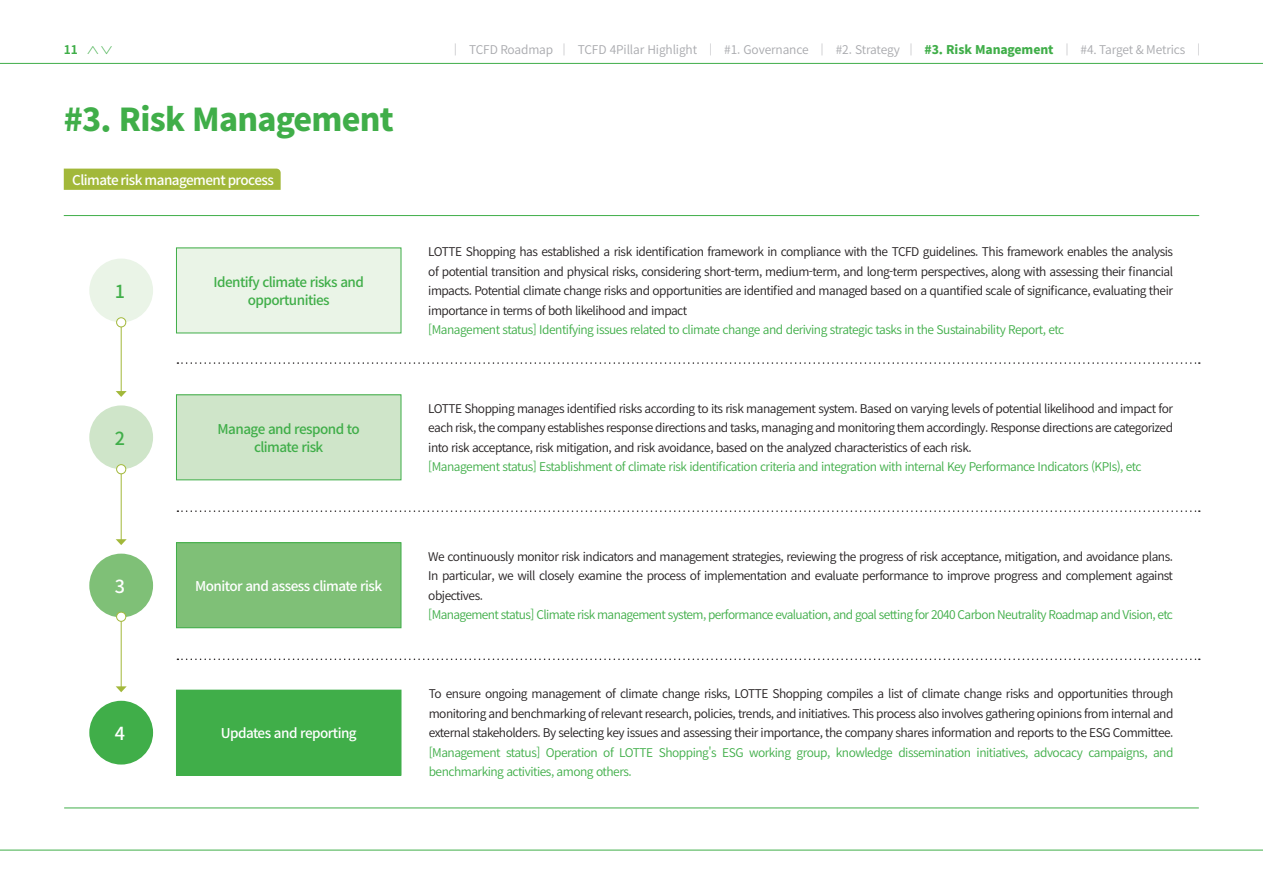
<style>
.page{position:relative;width:1263px;height:893px;background:#fff}
.page>*{position:absolute;margin:0;border:0;box-sizing:border-box;transform-origin:0 0}
.t1{font:900 31.5px "Noto Sans CJ Kkr";letter-spacing:-.025em;color:#40ae49}
.t2{font:500 18px "Noto Sans CJ Kkr";color:#fff}
.t3{font:500 18px "Noto Sans CJ Kkr";color:#40ae49}
.t4{font:500 13.5px "Noto Sans CJ Kkr";letter-spacing:-.04em;color:#fff}
.t5{font:500 13.5px/18px "Noto Sans CJ Kkr";letter-spacing:-.04em;color:#40ae49;text-align:center}
.t6{font:600 12px/19.5px "Noto Sans CJ Kkr";letter-spacing:-.04em;color:#231f20;text-align:justify}
.t7{font:600 12px/19.5px "Noto Sans CJ Kkr";letter-spacing:-.04em;color:#40ae49}
.t8{font:600 12px "Noto Sans CJ Kkr";letter-spacing:-.01em;color:#a8a9ad}
.t9{font:700 12px "Noto Sans CJ Kkr";color:#40ae49}
.s1{font-weight:300;font-size:10.5px}
.s2{font-weight:900;color:#40ae49}
</style>
<div class="page">
<hr style="left:0;top:850px;width:1263px;height:1px;background:#40ae49">
<hr style="left:0;top:63px;width:1263px;height:1px;background:#40ae49">
<hr style="left:121px;top:321px;width:1px;height:71px;background:#a2b83a">
<svg style="left:116px;top:391px;width:11px;height:6px"></svg>
<hr style="left:121px;top:470px;width:1px;height:70px;background:#a2b83a">
<svg style="left:116px;top:539px;width:11px;height:6px"></svg>
<hr style="left:121px;top:617px;width:1px;height:70px;background:#a2b83a">
<svg style="left:116px;top:686px;width:11px;height:6px"></svg>
<div style="left:176px;top:543px;width:225px;height:85px;background:#7fc077"></div>
<div style="left:176px;top:542px;width:225px;height:86px;border:1px solid #40ae49"></div>
<div style="left:176px;top:690px;width:225px;height:85px;background:#40ae49"></div>
<div style="left:176px;top:395px;width:225px;height:85px;background:#cfe5c9"></div>
<div style="left:176px;top:395px;width:225px;height:85px;border:1px solid #40ae49"></div>
<div style="left:176px;top:248px;width:225px;height:85px;background:#eaf4e7"></div>
<div style="left:64px;top:169px;width:217px;height:21px;background:#a2b83a"></div>
<div style="left:89px;top:554px;width:64px;height:63px;background:#7fc077;border-radius:50%"></div>
<div style="left:89px;top:701px;width:64px;height:63px;background:#40ae49;border-radius:50%"></div>
<div style="left:89px;top:405px;width:64px;height:64px;background:#cfe5c9;border-radius:50%"></div>
<div style="left:89px;top:259px;width:64px;height:63px;background:#eaf4e7;border-radius:50%"></div>
<svg style="left:177px;top:510px;width:1023px;height:2px"></svg>
<svg style="left:177px;top:362px;width:1023px;height:2px"></svg>
<svg style="left:177px;top:658px;width:1023px;height:2px"></svg>
<hr style="left:64px;top:808px;width:1135px;height:1px;background:#40ae49">
<div style="left:117px;top:318px;width:9px;height:9px;background:#fff;border-radius:50%"></div>
<div style="left:116px;top:317px;width:10px;height:10px;border:1px solid #a2b83a;border-radius:50%"></div>
<div style="left:117px;top:465px;width:9px;height:9px;background:#fff;border-radius:50%"></div>
<div style="left:116px;top:464px;width:10px;height:10px;border:1px solid #a2b83a;border-radius:50%"></div>
<div style="left:117px;top:612px;width:9px;height:9px;background:#fff;border-radius:50%"></div>
<div style="left:116px;top:612px;width:10px;height:10px;border:1px solid #a2b83a;border-radius:50%"></div>
<hr style="left:64px;top:215px;width:1135px;height:1px;background:#40ae49">
<p class="t9" style="left:64px;top:42px;width:51px">11 <span class="s1">∧∨</span></p>
<p class="t1" style="left:64px;top:102px;width:331px">#3. Risk Management</p>
<p class="t4" style="left:72px;top:172px;width:203px">Climate risk management process</p>
<p class="t3" style="left:115px;top:281px;width:12px">1</p>
<p class="t3" style="left:115px;top:428px;width:12px">2</p>
<p class="t2" style="left:115px;top:576px;width:12px">3</p>
<p class="t2" style="left:115px;top:723px;width:12px">4</p>
<p class="t5" style="left:213px;top:273px;width:152px">Identify climate risks and opportunities</p>
<p class="t5" style="left:218px;top:420px;width:144px">Manage and respond to</p>
<p class="t5" style="left:254px;top:438px;width:71px">climate risk</p>
<p class="t4" style="left:195px;top:578px;width:189px">Monitor and assess climate risk</p>
<p class="t4" style="left:221px;top:725px;width:137px">Updates and reporting</p>
<p class="t8" style="left:449px;top:42px;width:757px">｜ TCFD Roadmap ｜ TCFD 4Pillar Highlight ｜ #1. Governance ｜ #2. Strategy ｜ <span class="s2">#3. Risk Management</span> ｜ #4. Target &amp; Metrics ｜</p>
<p class="t6" style="left:428px;top:242px;width:746px">LOTTE Shopping has established a risk identification framework in compliance with the TCFD guidelines. This framework enables the analysis of potential transition and physical risks, considering short-term, medium-term, and long-term perspectives, along with assessing their financial impacts. Potential climate change risks and opportunities are identified and managed based on a quantified scale of significance, evaluating their importance in terms of both likelihood and impact</p>
<p class="t7" style="left:428px;top:320px;width:637px">[Management status] Identifying issues related to climate change and deriving strategic tasks in the Sustainability Report, etc</p>
<p class="t6" style="left:428px;top:399px;width:746px">LOTTE Shopping manages identified risks according to its risk management system. Based on varying levels of potential likelihood and impact for each risk, the company establishes response directions and tasks, managing and monitoring them accordingly. Response directions are categorized into risk acceptance, risk mitigation, and risk avoidance, based on the analyzed characteristics of each risk.</p>
<p class="t7" style="left:428px;top:457px;width:715px">[Management status] Establishment of climate risk identification criteria and integration with internal Key Performance Indicators (KPIs), etc</p>
<p class="t6" style="left:428px;top:547px;width:746px">We continuously monitor risk indicators and management strategies, reviewing the progress of risk acceptance, mitigation, and avoidance plans.<br>In particular, we will closely examine the process of implementation and evaluate performance to improve progress and complement against objectives.</p>
<p class="t7" style="left:428px;top:605px;width:746px">[Management status] Climate risk management system, performance evaluation, and goal setting for 2040 Carbon Neutrality Roadmap and Vision, etc</p>
<p class="t6" style="left:429px;top:684px;width:746px">To ensure ongoing management of climate change risks, LOTTE Shopping compiles a list of climate change risks and opportunities through monitoring and benchmarking of relevant research, policies, trends, and initiatives. This process also involves gathering opinions from internal and external stakeholders. By selecting key issues and assessing their importance, the company shares information and reports to the ESG Committee.</p>
<p class="t7" style="left:429px;top:743px;width:746px">[Management status] Operation of LOTTE Shopping's ESG working group, knowledge dissemination initiatives, advocacy campaigns, and benchmarking activities, among others.</p>
</div>
